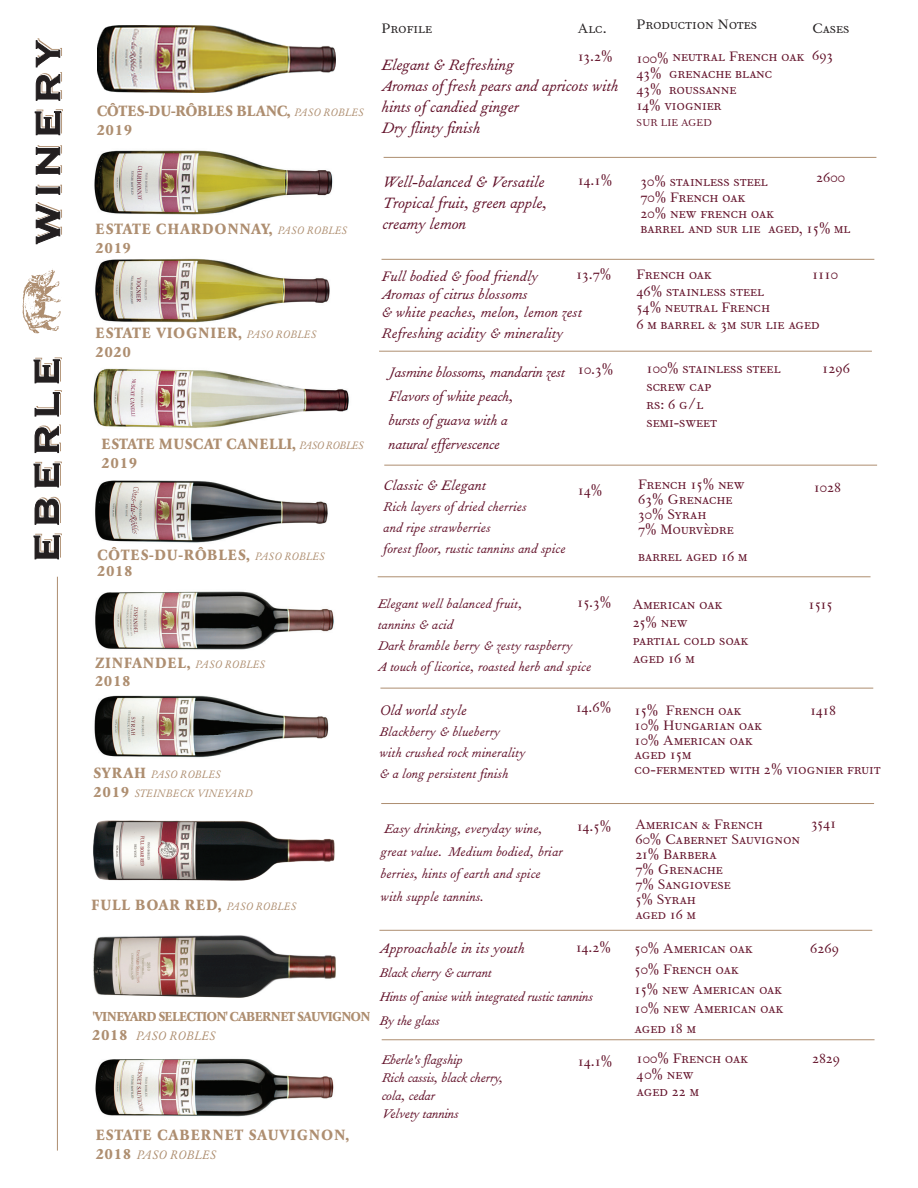
<style>
.page{position:relative;width:918px;height:1188px;background:#fff}
.page>*{position:absolute;margin:0;border:0;box-sizing:border-box;transform-origin:0 0}
.t1{font:italic 18px/21px "Fournier";letter-spacing:-.01em;color:#621129}
.t2{font:16.5px/15px "Fournier MT Regular SC";color:#621129}
.t3{font:italic 16.5px/18px "Fournier";color:#621129}
.t4{font:italic 16.5px/24px "Fournier";letter-spacing:-.02em;color:#621129}
.t5{font:16.5px "Fournier MT Regular SC";color:#231f20}
.t6{font:16.2px "Fournier MT Regular SC";color:#621129}
.t7{font:italic 15px/21px "Fournier";color:#621129}
.t8{font:italic 15px/18px "Fournier";letter-spacing:-.02em;color:#621129}
.t9{font:700 14.55px/18.9px "Garamond BE";letter-spacing:.06em;color:#ae8e70}
.t10{font:700 14.55px/18.9px "Garamond BE";letter-spacing:.04em;color:#ae8e70}
.t11{font:700 14.55px/18px "Garamond BE";letter-spacing:.09em;color:#ae8e70}
.t12{font:700 14.55px "Garamond BE";letter-spacing:.08em;color:#ae8e70}
.t13{font:700 12.75px "Garamond BE";letter-spacing:-.02em;color:#ae8e70}
.t14{font:italic 12px "Garamond BE";letter-spacing:.02em;color:#ae8e70}
.t15{font:12px "Fournier MT Regular SC";color:#621129}
.t16{font:italic 10.5px/19.5px "Garamond BE";letter-spacing:.02em;color:#ae8e70}
.s1{font-weight:400;font-style:italic;font-size:10.5px}
.s2{font-weight:700;font-style:normal;font-size:14.55px}
</style>
<div class="page">
<img style="left:95px;top:1058px;width:239px;height:59px">
<img style="left:93px;top:935px;width:243px;height:63px">
<img style="left:94px;top:695px;width:235px;height:63px">
<img style="left:95px;top:591px;width:239px;height:59px">
<img style="left:95px;top:480px;width:233px;height:63px">
<img style="left:94px;top:150px;width:239px;height:173px">
<svg style="left:22px;top:269px;width:39px;height:65px"></svg>
<hr style="left:382px;top:259px;width:492px;height:1px;background:#ae8e70">
<hr style="left:384px;top:157px;width:492px;height:1px;background:#ae8e70">
<hr style="left:381px;top:803px;width:493px;height:1px;background:#ae8e70">
<hr style="left:384px;top:465px;width:493px;height:1px;background:#ae8e70">
<hr style="left:378px;top:577px;width:493px;height:1px;background:#ae8e70">
<hr style="left:379px;top:930px;width:493px;height:1px;background:#ae8e70">
<hr style="left:380px;top:688px;width:493px;height:1px;background:#ae8e70">
<hr style="left:382px;top:1040px;width:493px;height:1px;background:#ae8e70">
<hr style="left:57px;top:577px;width:1px;height:574px;background:#ae8e70">
<svg style="left:33px;top:533px;width:29px;height:27px"></svg>
<svg style="left:34px;top:496px;width:27px;height:29px"></svg>
<svg style="left:33px;top:461px;width:29px;height:27px"></svg>
<svg style="left:34px;top:424px;width:27px;height:29px"></svg>
<svg style="left:34px;top:390px;width:28px;height:27px"></svg>
<svg style="left:33px;top:357px;width:29px;height:27px"></svg>
<img style="left:98px;top:25px;width:238px;height:67px">
<svg style="left:35px;top:202px;width:27px;height:43px"></svg>
<svg style="left:35px;top:184px;width:27px;height:11px"></svg>
<svg style="left:35px;top:145px;width:27px;height:30px"></svg>
<svg style="left:34px;top:109px;width:29px;height:27px"></svg>
<svg style="left:35px;top:38px;width:27px;height:63px"></svg>
<img style="left:94px;top:368px;width:255px;height:60px">
<hr style="left:379px;top:351px;width:493px;height:1px;background:#ae8e70">
<img style="left:93px;top:820px;width:242px;height:61px">
<p class="t10" style="left:97px;top:101px;width:268px">CÔTES-DU-RÔBLES BLANC, <span class="s1">PASO ROBLES<br></span>2019</p>
<p class="t5" style="left:578px;top:20px;width:31px">Alc.</p>
<p class="t2" style="left:578px;top:50px;width:36px">13.2%</p>
<p class="t5" style="left:382px;top:20px;width:52px">Profile</p>
<p class="t1" style="left:382px;top:56px;width:239px">Elegant &amp; Refreshing<br>Aromas of fresh pears and apricots with hints of candied ginger<br>Dry flinty finish</p>
<p class="t5" style="left:636px;top:16px;width:122px">Production Notes</p>
<p class="t2" style="left:636px;top:49px;width:170px;line-height:17.2px">100% neutral French oak<br>43% grenache blanc</p>
<p class="t2" style="left:636px;top:82px;width:102px;line-height:15.8px">43% roussanne<br>14% viognier</p>
<p class="t15" style="left:636px;top:116px;width:77px">SUR LIE AGED</p>
<p class="t5" style="left:812px;top:20px;width:39px">Cases</p>
<p class="t2" style="left:812px;top:49px;width:23px">693</p>
<p class="t9" style="left:96px;top:220px;width:253px">ESTATE CHARDONNAY, <span class="s1">PASO ROBLES<br></span>2019</p>
<p class="t9" style="left:96px;top:324px;width:222px">ESTATE VIOGNIER, <span class="s1">PASO ROBLES<br></span>2020</p>
<p class="t10" style="left:102px;top:435px;width:263px">ESTATE MUSCAT CANELLI, <span class="s1">PASO ROBLES<br></span>2019</p>
<p class="t9" style="left:98px;top:546px;width:229px;line-height:16.5px">CÔTES-DU-RÔBLES, <span class="s1">PASO ROBLES<br></span>2018</p>
<p class="t11" style="left:95px;top:654px;width:171px">ZINFANDEL, <span class="s1">PASO ROBLES<br></span>2018</p>
<p class="t16" style="left:94px;top:764px;width:160px"><span class="s2">SYRAH</span> PASO ROBLES<br><span class="s2">2019</span> STEINBECK VINEYARD</p>
<p class="t11" style="left:92px;top:896px;width:206px">FULL BOAR RED, <span class="s1">PASO ROBLES</span></p>
<p class="t2" style="left:816px;top:170px;width:30px">2600</p>
<p class="t2" style="left:578px;top:174px;width:36px">14.1%</p>
<p class="t1" style="left:383px;top:172px;width:167px">Well-balanced &amp; Versatile<br>Tropical fruit, green apple, creamy lemon</p>
<p class="t2" style="left:640px;top:174px;width:212px;line-height:15.8px">30% stainless steel<br>70% French oak<br>20% new french oak<br>barrel and sur lie aged, 15% ml</p>
<p class="t2" style="left:576px;top:268px;width:36px">13.7%</p>
<p class="t2" style="left:636px;top:267px;width:185px;line-height:16.5px">French oak<br>46% stainless steel<br>54% neutral French<br>6 m barrel &amp; 3m sur lie aged</p>
<p class="t3" style="left:382px;top:268px;width:202px">Full bodied &amp; food friendly<br>Aromas of citrus blossoms<br>&amp; white peaches, melon, lemon zest</p>
<p class="t3" style="left:382px;top:325px;width:183px">Refreshing acidity &amp; minerality</p>
<p class="t2" style="left:812px;top:268px;width:27px">1110</p>
<p class="t4" style="left:389px;top:361px;width:178px">Jasmine blossoms, mandarin zest<br>Flavors of white peach,<br>bursts of guava with a<br>natural effervescence</p>
<p class="t2" style="left:647px;top:360px;width:136px;line-height:18px">100% stainless steel screw cap<br>rs: 6 g/l<br>semi-sweet</p>
<p class="t2" style="left:578px;top:362px;width:37px">10.3%</p>
<p class="t2" style="left:822px;top:362px;width:29px">1296</p>
<p class="t3" style="left:383px;top:477px;width:104px">Classic &amp; Elegant</p>
<p class="t7" style="left:383px;top:497px;width:184px">Rich layers of dried cherries<br>and ripe strawberries<br>forest floor, rustic tannins and spice</p>
<p class="t2" style="left:578px;top:483px;width:26px">14%</p>
<p class="t2" style="left:638px;top:478px;width:108px">French 15% new<br>63% Grenache<br>30% Syrah<br>7% Mourvèdre</p>
<p class="t2" style="left:638px;top:550px;width:111px">barrel aged 16 m</p>
<p class="t2" style="left:814px;top:481px;width:29px">1028</p>
<p class="t2" style="left:577px;top:596px;width:36px">15.3%</p>
<p class="t2" style="left:633px;top:596px;width:117px;line-height:18px">American oak<br>25% new<br>partial cold soak aged 16 m</p>
<p class="t2" style="left:808px;top:598px;width:26px">1515</p>
<p class="t7" style="left:378px;top:594px;width:215px">Elegant well balanced fruit,<br>tannins &amp; acid<br>Dark bramble berry &amp; zesty raspberry<br>A touch of licorice, roasted herb and spice</p>
<p class="t3" style="left:379px;top:702px;width:89px">Old world style</p>
<p class="t7" style="left:379px;top:722px;width:148px">Blackberry &amp; blueberry with crushed rock minerality &amp; a long persistent finish</p>
<p class="t2" style="left:576px;top:701px;width:37px">14.6%</p>
<p class="t2" style="left:634px;top:704px;width:248px">15% French oak<br>10% Hungarian oak<br>10% American oak<br>aged 15m<br>co-fermented with 2% viognier fruit</p>
<p class="t2" style="left:810px;top:704px;width:28px">1418</p>
<p class="t7" style="left:381px;top:818px;width:184px;line-height:22.5px">Easy drinking, everyday wine, great value. Medium bodied, briar berries, hints of earth and spice with supple tannins.</p>
<p class="t2" style="left:577px;top:820px;width:36px">14.5%</p>
<p class="t2" style="left:635px;top:818px;width:166px">American &amp; French<br>60% Cabernet Sauvignon<br>21% Barbera<br>7% Grenache<br>7% Sangiovese<br>5% Syrah</p>
<p class="t6" style="left:635px;top:906px;width:62px">aged 16 m</p>
<p class="t2" style="left:811px;top:817px;width:27px">3541</p>
<p class="t13" style="left:92px;top:1009px;width:279px">'VINEYARD SELECTION' CABERNET SAUVIGNON</p>
<p class="t14" style="left:92px;top:1029px;width:125px"><span class="s2">2018</span> PASO ROBLES</p>
<p class="t12" style="left:96px;top:1127px;width:254px">ESTATE CABERNET SAUVIGNON,</p>
<p class="t14" style="left:96px;top:1148px;width:121px"><span class="s2">2018</span> PASO ROBLES</p>
<p class="t2" style="left:576px;top:940px;width:37px">14.2%</p>
<p class="t2" style="left:634px;top:939px;width:120px;line-height:21px">50% American oak<br>50% French oak</p>
<p class="t2" style="left:634px;top:980px;width:151px;line-height:19.5px;text-align:justify">15% new American oak 10% new American oak aged 18 m</p>
<p class="t3" style="left:379px;top:940px;width:147px">Approachable in its youth</p>
<p class="t8" style="left:379px;top:962px;width:215px;line-height:24px">Black cherry &amp; currant<br>Hints of anise with integrated rustic tannins<br>By the glass</p>
<p class="t2" style="left:810px;top:942px;width:30px">6269</p>
<p class="t8" style="left:382px;top:1052px;width:123px">Eberle's flagship<br>Rich cassis, black cherry, cola, cedar<br>Velvety tannins</p>
<p class="t2" style="left:578px;top:1054px;width:36px">14.1%</p>
<p class="t2" style="left:637px;top:1051px;width:113px;line-height:16.5px">100% French oak<br>40% new<br>aged 22 m</p>
<p class="t2" style="left:812px;top:1051px;width:29px">2829</p>
</div>
